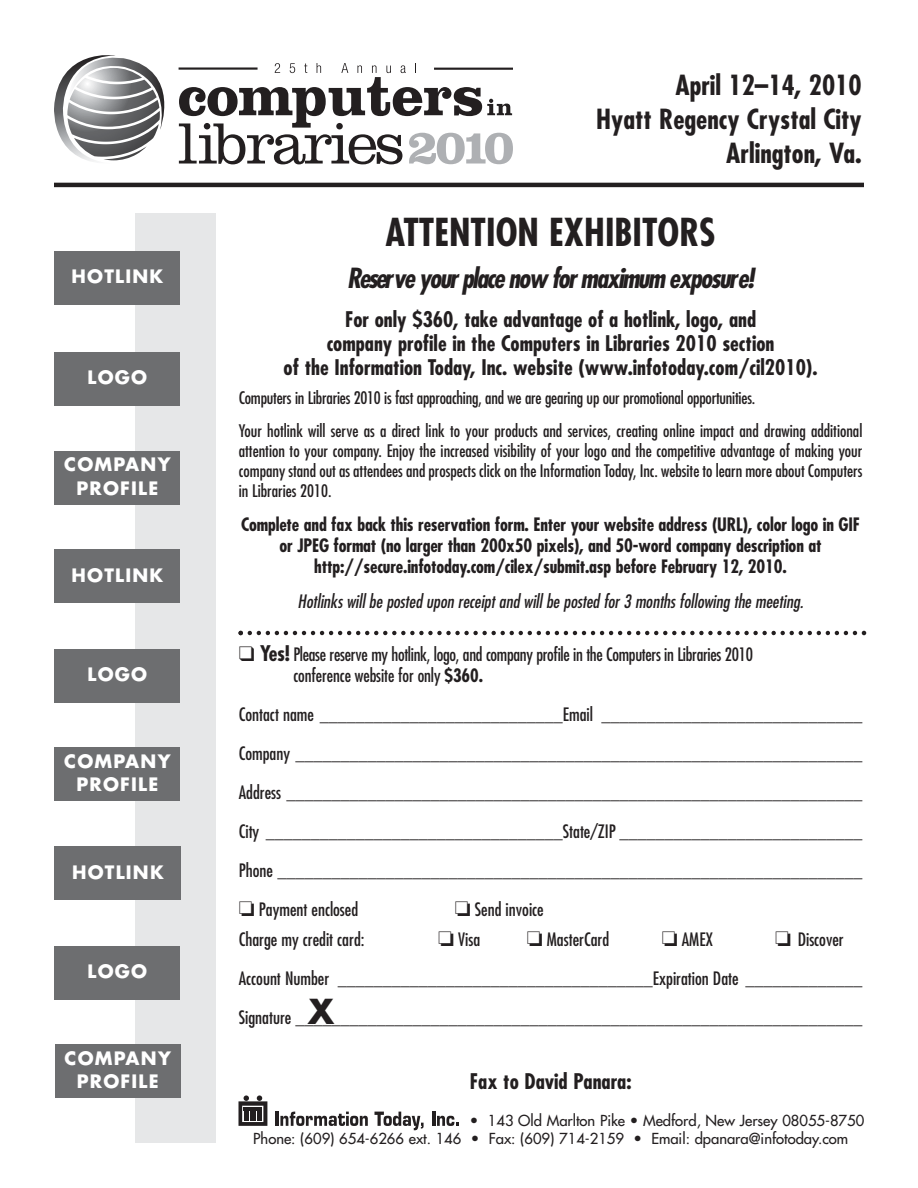
<style>
.page{position:relative;width:918px;height:1188px;background:#fff}
.page>*{position:absolute;margin:0;border:0;box-sizing:border-box;transform-origin:0 0}
.t1{font:700 condensed 37.5px "Futura";color:#231f20}
.t2{font:700 33.45px "Futura";color:#231f20}
.t3{font:700 condensed 27px/34.2px "Futura";color:#231f20;text-align:right}
.t4{font:italic 700 condensed 27px "Futura";color:#231f20}
.t5{font:700 condensed 21px/24px "Futura";color:#231f20;text-align:center}
.t6{font:condensed 18px/39px "Futura";color:#231f20}
.t7{font:700 condensed 18px/21px "Futura";letter-spacing:-.01em;color:#231f20;text-align:center}
.t8{font:italic condensed 18px "Futura";color:#231f20}
.t9{font:700 18px/23.4px "Futura";letter-spacing:.07em;color:#fff;text-align:center}
.t10{font:condensed 16.8px/20px "Futura";color:#231f20}
.t11{font:14.85px "Futura";color:#231f20}
.s1{font-weight:700;font-size:21px}
.s2{font-weight:700}
</style>
<div class="page">
<svg style="left:238px;top:631px;width:628px;height:4px"></svg>
<hr style="left:54px;top:183px;width:810px;height:4px;background:#231f20">
<div style="left:135px;top:213px;width:81px;height:930px;background:#e6e7e8"></div>
<div style="left:54px;top:251px;width:126px;height:54px;background:#6d6e70"></div>
<div style="left:54px;top:352px;width:126px;height:54px;background:#6d6e70"></div>
<div style="left:54px;top:451px;width:126px;height:54px;background:#6d6e70"></div>
<div style="left:54px;top:549px;width:126px;height:54px;background:#6d6e70"></div>
<div style="left:54px;top:649px;width:126px;height:54px;background:#6d6e70"></div>
<div style="left:54px;top:747px;width:126px;height:54px;background:#6d6e70"></div>
<div style="left:55px;top:846px;width:126px;height:54px;background:#6d6e70"></div>
<div style="left:54px;top:946px;width:126px;height:54px;background:#6d6e70"></div>
<div style="left:55px;top:1044px;width:126px;height:54px;background:#6d6e70"></div>
<svg style="left:54px;top:55px;width:459px;height:109px"></svg>
<svg style="left:238px;top:1095px;width:29px;height:31px"></svg>
<hr style="left:244px;top:1107px;width:18px;height:4px;background:#231f20">
<div style="left:250px;top:1110px;width:6px;height:11px;background:#231f20"></div>
<div style="left:244px;top:1112px;width:5px;height:9px;background:#231f20"></div>
<div style="left:257px;top:1112px;width:5px;height:9px;background:#231f20"></div>
<hr style="left:275px;top:1112px;width:4px;height:14px;background:#231f20">
<svg style="left:280px;top:1112px;width:88px;height:14px"></svg>
<svg style="left:374px;top:1112px;width:50px;height:18px"></svg>
<hr style="left:432px;top:1112px;width:3px;height:14px;background:#231f20">
<svg style="left:437px;top:1116px;width:22px;height:10px"></svg>
<p class="t9" style="left:72px;top:267px;width:93px">HOTLINK</p>
<p class="t9" style="left:88px;top:367px;width:61px">LOGO</p>
<p class="t9" style="left:64px;top:454px;width:108px">COMPANY<br>PROFILE</p>
<p class="t9" style="left:72px;top:565px;width:93px">HOTLINK</p>
<p class="t9" style="left:88px;top:664px;width:61px">LOGO</p>
<p class="t9" style="left:64px;top:751px;width:108px">COMPANY<br>PROFILE</p>
<p class="t9" style="left:72px;top:862px;width:93px">HOTLINK</p>
<p class="t9" style="left:88px;top:962px;width:61px">LOGO</p>
<p class="t9" style="left:65px;top:1048px;width:108px">COMPANY<br>PROFILE</p>
<h3 class="t3" style="left:596px;top:70px;width:267px">April 12–14, 2010<br>Hyatt Regency Crystal City<br>Arlington, Va.</h3>
<h1 class="t1" style="left:386px;top:216px;width:332px">ATTENTION EXHIBITORS</h1>
<h3 class="t4" style="left:347px;top:266px;width:413px">Reserveyourplacenow formaximum exposure!</h3>
<p class="t5" style="left:284px;top:309px;width:535px">For only $360, take advantage of a hotlink, logo, and<br>company profile in the Computers in Libraries 2010 section<br>of the Information Today, Inc. website (www.infotoday.com/cil2010).</p>
<p class="t10" style="left:239px;top:382px;width:625px;line-height:33.5px">Computers in Libraries 2010 is fast approaching, and we are gearing up our promotional opportunities.<br>Your hotlink will serve as a direct link to your products and services, creating online impact and drawing additional</p>
<p class="t10" style="left:239px;top:442px;width:625px;text-align:justify">attention to your company. Enjoy the increased visibility of your logo and the competitive advantage of making your company stand out as attendees and prospects click on the Information Today, Inc. website to learn more about Computers in Libraries 2010.</p>
<p class="t7" style="left:241px;top:516px;width:620px">Complete and fax back this reservation form. Enter your website address (URL), color logo in GIF or JPEG format (no larger than 200x50 pixels), and 50-word company description at http://secure.infotoday.com/cilex/submit.asp before February 12, 2010.</p>
<p class="t8" style="left:298px;top:593px;width:510px">Hotlinkswillbe posted upon receiptand willbe posted for3 monthsfollowing the meeting.</p>
<p class="t6" style="left:293px;top:645px;width:461px;line-height:21px;text-indent:-55px">❑ <span class="s1">Yes!</span> Please reserve my hotlink, logo, and company profile in the Computers in Libraries 2010 conference website for only <span class="s2">$360.</span></p>
<p class="t6" style="left:239px;top:696px;width:625px;text-align:justify">Contact name ___________________________Email _____________________________ Company _______________________________________________________________ Address ________________________________________________________________ City _________________________________State/ZIP ___________________________ Phone _________________________________________________________________ ❏ Payment enclosed</p>
<p class="t6" style="left:455px;top:891px;width:90px">❏ Send invoice</p>
<p class="t6" style="left:239px;top:921px;width:127px">Charge my credit card:</p>
<p class="t6" style="left:438px;top:921px;width:44px">❏ Visa</p>
<p class="t6" style="left:527px;top:921px;width:84px">❏ MasterCard</p>
<p class="t6" style="left:662px;top:921px;width:53px">❏ AMEX</p>
<p class="t6" style="left:239px;top:921px;width:625px;text-indent:536px">❏ Discover<br>Account Number ___________________________________Expiration Date _____________<br>Signature _______________________________________________________________</p>
<h2 class="t2" style="left:308px;top:996px;width:28px">X</h2>
<p class="t5" style="left:470px;top:1071px;width:163px">Fax to David Panara:</p>
<p class="t11" style="left:470px;top:1113px;width:396px">• 143 Old Marlton Pike • Medford, New Jersey 08055-8750</p>
<p class="t11" style="left:253px;top:1131px;width:596px">Phone: (609) 654-6266 ext. 146 • Fax: (609) 714-2159 • Email: dpanara@infotoday.com</p>
</div>
